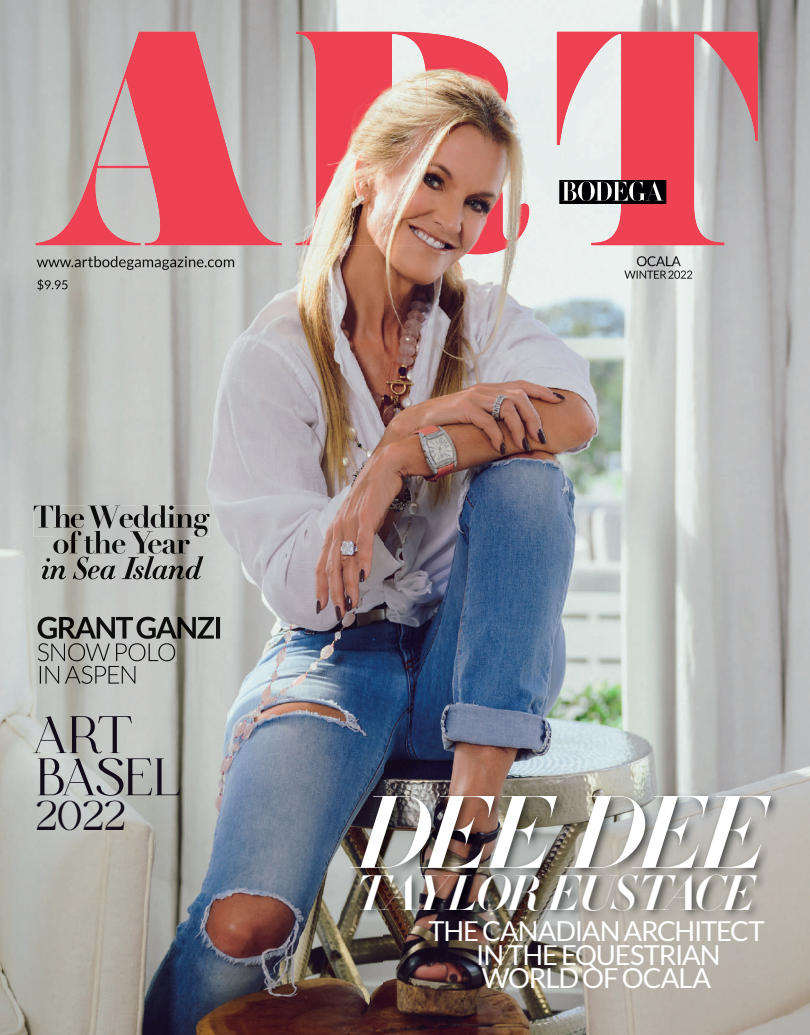
<style>
.page{position:relative;width:810px;height:1035px;background:#fff}
.page>*{position:absolute;margin:0;border:0;box-sizing:border-box;transform-origin:0 0}
.t1{font:101.38px "Didot HTF B64 Bold Ital";letter-spacing:-.08em;color:#fff}
.t2{font:52.75px/42.1px "Cotta";letter-spacing:-.03em;color:#120b19}
.t3{font:48.88px "Didot HTF B64 Bold Ital";letter-spacing:-.06em;color:#fff}
.t4{font:41.5px "Cotta";color:#120b19}
.t5{font:27.5px/23.8px "Lato";letter-spacing:-.04em;color:#fff;text-align:center}
</style>
<div class="page">
<img style="left:0;top:0;width:170px;height:1035px">
<img style="left:170px;top:0;width:170px;height:129px">
<img style="left:340px;top:0;width:470px;height:42px">
<div style="left:529px;top:42px;width:28px;height:130px;background:#e7eeec"></div>
<img style="left:683px;top:42px;width:127px;height:778px">
<img style="left:213px;top:129px;width:127px;height:906px">
<img style="left:384px;top:254px;width:42px;height:537px">
<img style="left:469px;top:172px;width:170px;height:619px">
<img style="left:170px;top:245px;width:43px;height:790px">
<img style="left:340px;top:254px;width:44px;height:781px">
<img style="left:426px;top:254px;width:43px;height:537px">
<img style="left:639px;top:245px;width:44px;height:546px">
<img style="left:383px;top:921px;width:385px;height:114px">
<img style="left:36px;top:32px;width:246px;height:213px">
<img style="left:296px;top:32px;width:233px;height:222px">
<img style="left:557px;top:32px;width:201px;height:213px">
<img style="left:560px;top:180px;width:106px;height:24px">
<img style="left:562px;top:181px;width:16px;height:20px">
<img style="left:578px;top:181px;width:86px;height:20px">
<svg style="left:645px;top:181px;width:1px;height:20px"></svg>
<img style="left:37px;top:256px;width:197px;height:14px">
<img style="left:637px;top:256px;width:44px;height:10px">
<img style="left:624px;top:271px;width:68px;height:8px">
<img style="left:37px;top:279px;width:31px;height:12px">
<img style="left:34px;top:505px;width:176px;height:32px">
<img style="left:53px;top:537px;width:137px;height:17px">
<img style="left:53px;top:531px;width:137px;height:6px">
<img style="left:42px;top:556px;width:161px;height:24px">
<img style="left:38px;top:617px;width:182px;height:22px">
<img style="left:38px;top:643px;width:139px;height:18px">
<img style="left:40px;top:666px;width:95px;height:18px">
<img style="left:347px;top:791px;width:434px;height:130px">
<h2 class="t2" style="left:32px;top:717px;width:151px">ART<br>BASEL</h2>
<h3 class="t4" style="left:36px;top:788px;width:92px">2022</h3>
<h1 class="t1" style="left:356px;top:768px;width:413px">DEE DEE</h1>
<h3 class="t3" style="left:356px;top:861px;width:401px">TAYLOR EUSTACE</h3>
<p class="t5" style="left:428px;top:919px;width:338px">THE CANADIAN ARCHITECT<br>IN THE EQUESTRIAN<br>WORLD OF OCALA</p>
</div>
